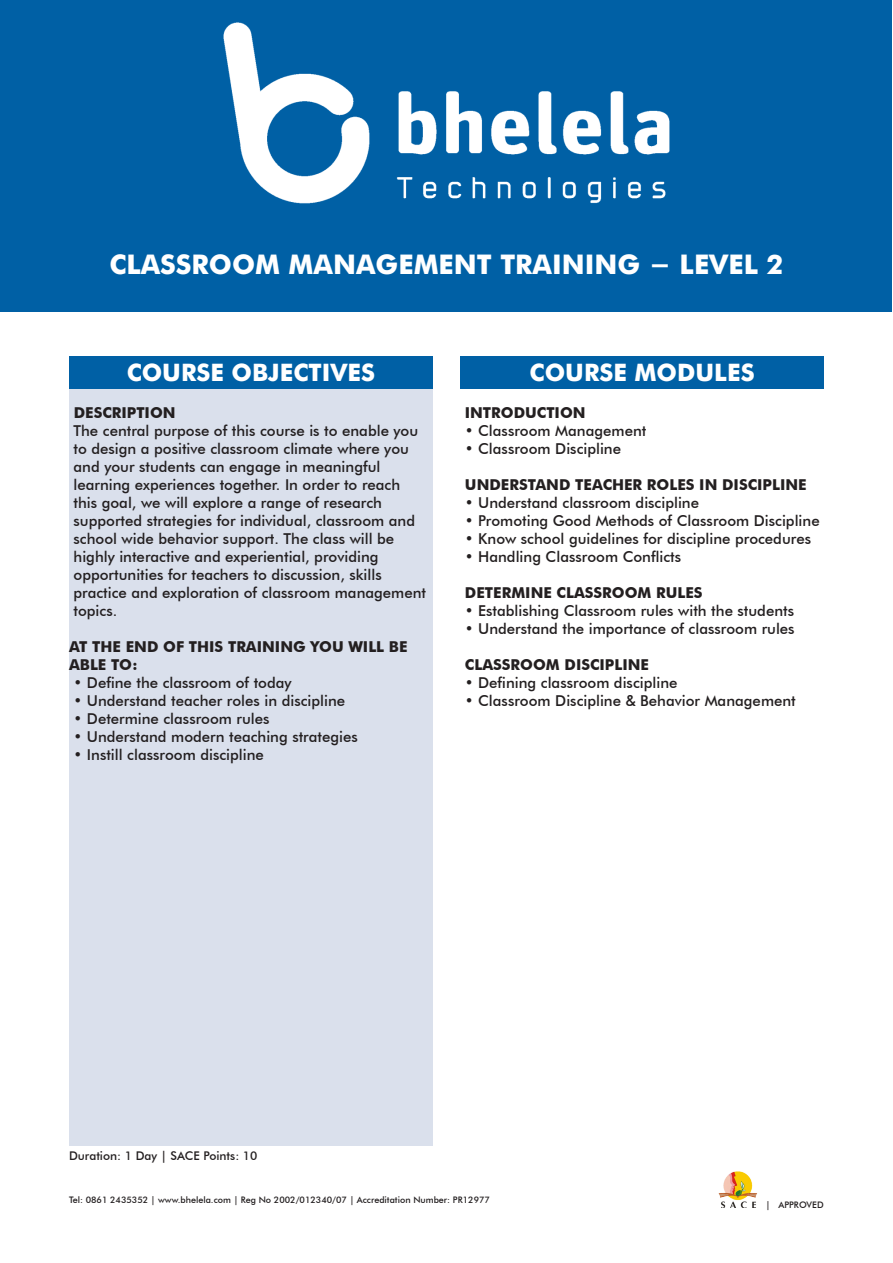
<style>
.page{position:relative;width:893px;height:1263px;background:#fff}
.page>*{position:absolute;margin:0;border:0;box-sizing:border-box;transform-origin:0 0}
.t1{font:700 27px "Futura";color:#fff}
.t2{font:700 24px "Futura";color:#fff}
.t3{font:500 15px "Futura BT";color:#231f20}
.t4{font:700 15px/18px "Futura BT";color:#231f20}
.t5{font:500 12px "Futura BT";color:#231f20}
.t6{font:500 9px "Futura BT";color:#231f20}
</style>
<div class="page">
<div style="left:1px;top:1px;width:891px;height:311px;background:#0060a5"></div>
<div style="left:69px;top:388px;width:364px;height:758px;background:#dae0ec"></div>
<div style="left:69px;top:356px;width:364px;height:32px;background:#0060a5"></div>
<div style="left:460px;top:356px;width:364px;height:32px;background:#0060a5"></div>
<img style="left:718px;top:1171px;width:39px;height:36px">
<img style="left:128px;top:0;width:637px;height:204px">
<p class="t1" style="left:109px;top:245px;width:676px">CLASSROOM MANAGEMENT TRAINING - LEVEL 2</p>
<p class="t2" style="left:127px;top:355px;width:250px">COURSE OBJECTIVES</p>
<p class="t2" style="left:530px;top:355px;width:226px">COURSE MODULES</p>
<p class="t4" style="left:74px;top:403px;width:103px">DESCRIPTION</p>
<p class="t3" style="left:74px;top:421px;width:346px">The central purpose of this course is to enable you</p>
<p class="t3" style="left:74px;top:439px;width:337px">to design a positive classroom climate where you</p>
<p class="t3" style="left:74px;top:457px;width:308px">and your students can engage in meaningful</p>
<p class="t3" style="left:74px;top:475px;width:328px">learning experiences together. In order to reach</p>
<p class="t3" style="left:74px;top:493px;width:310px">this goal, we will explore a range of research</p>
<p class="t3" style="left:74px;top:511px;width:343px">supported strategies for individual, classroom and</p>
<p class="t3" style="left:74px;top:529px;width:322px">school wide behavior support. The class will be</p>
<p class="t3" style="left:74px;top:547px;width:307px">highly interactive and experiential, providing</p>
<p class="t3" style="left:74px;top:565px;width:310px">opportunities for teachers to discussion, skills</p>
<p class="t3" style="left:74px;top:583px;width:354px">practice and exploration of classroom management</p>
<p class="t3" style="left:74px;top:601px;width:45px">topics.</p>
<p class="t4" style="left:69px;top:637px;width:340px">AT THE END OF THIS TRAINING YOU WILL BE<br>ABLE TO:</p>
<p class="t3" style="left:74px;top:673px;width:220px">• Define the classroom of today</p>
<p class="t3" style="left:74px;top:691px;width:273px">• Understand teacher roles in discipline</p>
<p class="t3" style="left:74px;top:709px;width:198px">• Determine classroom rules</p>
<p class="t3" style="left:74px;top:727px;width:286px">• Understand modern teaching strategies</p>
<p class="t3" style="left:74px;top:745px;width:192px">• Instill classroom discipline</p>
<p class="t4" style="left:465px;top:403px;width:122px">INTRODUCTION</p>
<p class="t3" style="left:465px;top:421px;width:183px">• Classroom Management</p>
<p class="t3" style="left:465px;top:439px;width:158px">• Classroom Discipline</p>
<p class="t4" style="left:465px;top:475px;width:343px">UNDERSTAND TEACHER ROLES IN DISCIPLINE</p>
<p class="t3" style="left:465px;top:493px;width:236px">• Understand classroom discipline</p>
<p class="t3" style="left:465px;top:511px;width:356px">• Promoting Good Methods of Classroom Discipline</p>
<p class="t3" style="left:465px;top:529px;width:348px">• Know school guidelines for discipline procedures</p>
<p class="t3" style="left:465px;top:547px;width:218px">• Handling Classroom Conflicts</p>
<p class="t4" style="left:465px;top:583px;width:239px">DETERMINE CLASSROOM RULES</p>
<p class="t3" style="left:465px;top:601px;width:331px">• Establishing Classroom rules with the students</p>
<p class="t3" style="left:465px;top:619px;width:331px">• Understand the importance of classroom rules</p>
<p class="t4" style="left:465px;top:655px;width:186px">CLASSROOM DISCIPLINE</p>
<p class="t3" style="left:465px;top:673px;width:214px">• Defining classroom discipline</p>
<p class="t3" style="left:465px;top:691px;width:332px">• Classroom Discipline &amp; Behavior Management</p>
<p class="t5" style="left:69px;top:1148px;width:190px">Duration: 1 Day | SACE Points: 10</p>
<p class="t6" style="left:69px;top:1194px;width:422px">Tel: 0861 2435352 | www.bhelela.com | Reg No 2002/012340/07 | Accreditation Number: PR12977</p>
<p class="t6" style="left:766px;top:1199px;width:59px">| APPROVED</p>
</div>
